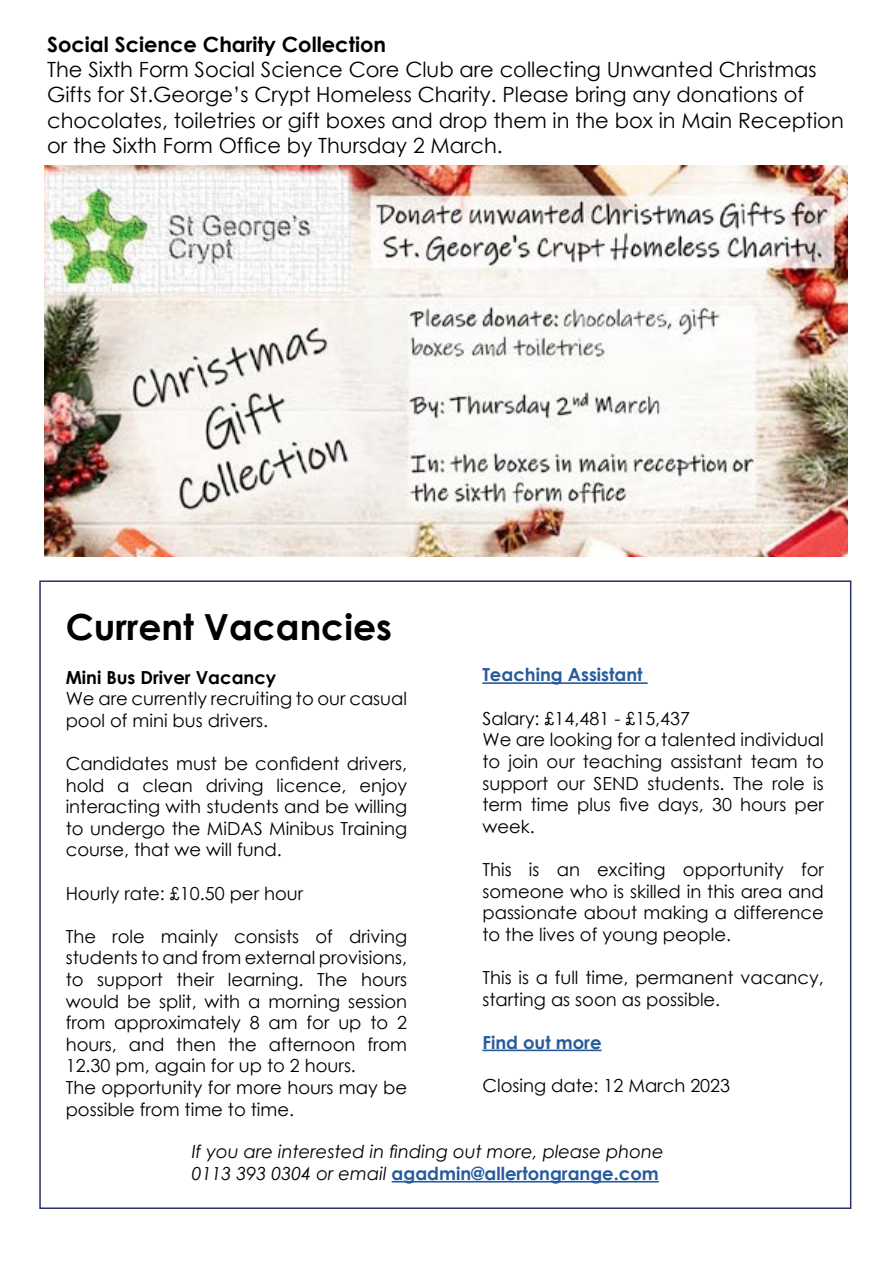
<style>
.page{position:relative;width:893px;height:1263px;background:#fff}
.page>*{position:absolute;margin:0;border:0;box-sizing:border-box;transform-origin:0 0}
.t1{font:700 36px "Century Gothic";color:#000}
.t2{font:21px/25.2px "Century Gothic";color:#000}
.t3{font:700 21px "Century Gothic";color:#000}
.t4{font:18px/21.6px "Century Gothic";color:#000}
.t5{font:italic 18px/21.6px "Century Gothic";color:#000}
.t6{font:700 18px "Century Gothic";color:#275b9b}
.t7{font:700 18px "Century Gothic";color:#000}
.s1{font-weight:700;font-style:normal;color:#275b9b}
</style>
<div class="page">
<hr style="left:482px;top:682px;width:166px;height:2px;background:#275b9b">
<hr style="left:482px;top:1049px;width:120px;height:2px;background:#275b9b">
<hr style="left:392px;top:1181px;width:267px;height:1px;background:#275b9b">
<img style="left:45px;top:166px;width:803px;height:391px">
<p class="t3" style="left:47px;top:28px;width:340px">Social Science Charity Collection</p>
<p class="t2" style="left:47px;top:57px;width:798px">The Sixth Form Social Science Core Club are collecting Unwanted Christmas Gifts for St.George’s Crypt Homeless Charity. Please bring any donations of chocolates, toiletries or gift boxes and drop them in the box in Main Reception or the Sixth Form Office by Thursday 2 March.</p>
<h1 class="t1" style="left:66px;top:600px;width:328px">Current Vacancies</h1>
<p class="t7" style="left:66px;top:663px;width:212px">Mini Bus Driver Vacancy</p>
<p class="t4" style="left:66px;top:688px;width:343px">We are currently recruiting to our casual pool of mini bus drivers.</p>
<p class="t4" style="left:66px;top:752px;width:343px;text-align:justify">Candidates must be confident drivers, hold a clean driving licence, enjoy interacting with students and be willing to undergo the MiDAS Minibus Training course, that we will fund.</p>
<p class="t4" style="left:66px;top:882px;width:239px">Hourly rate: £10.50 per hour</p>
<p class="t4" style="left:66px;top:925px;width:343px">The role mainly consists of driving students to and from external provisions, to support their learning. The hours would be split, with a morning session from approximately 8 am for up to 2 hours, and then the afternoon from 12.30 pm, again for up to 2 hours.<br>The opportunity for more hours may be possible from time to time.</p>
<p class="t6" style="left:482px;top:661px;width:162px">Teaching Assistant</p>
<p class="t4" style="left:482px;top:707px;width:343px">Salary: £14,481 - £15,437<br>We are looking for a talented individual to join our teaching assistant team to support our SEND students. The role is term time plus five days, 30 hours per week.</p>
<p class="t4" style="left:482px;top:858px;width:343px;text-align:justify">This is an exciting opportunity for someone who is skilled in this area and passionate about making a difference to the lives of young people.</p>
<p class="t4" style="left:482px;top:966px;width:343px">This is a full time, permanent vacancy, starting as soon as possible.</p>
<p class="t6" style="left:482px;top:1028px;width:121px">Find out more</p>
<p class="t4" style="left:482px;top:1074px;width:249px">Closing date: 12 March 2023</p>
<p class="t5" style="left:192px;top:1141px;width:474px">If you are interested in finding out more, please phone<br>0113 393 0304 or email <span class="s1">agadmin@allertongrange.com</span></p>
</div>
